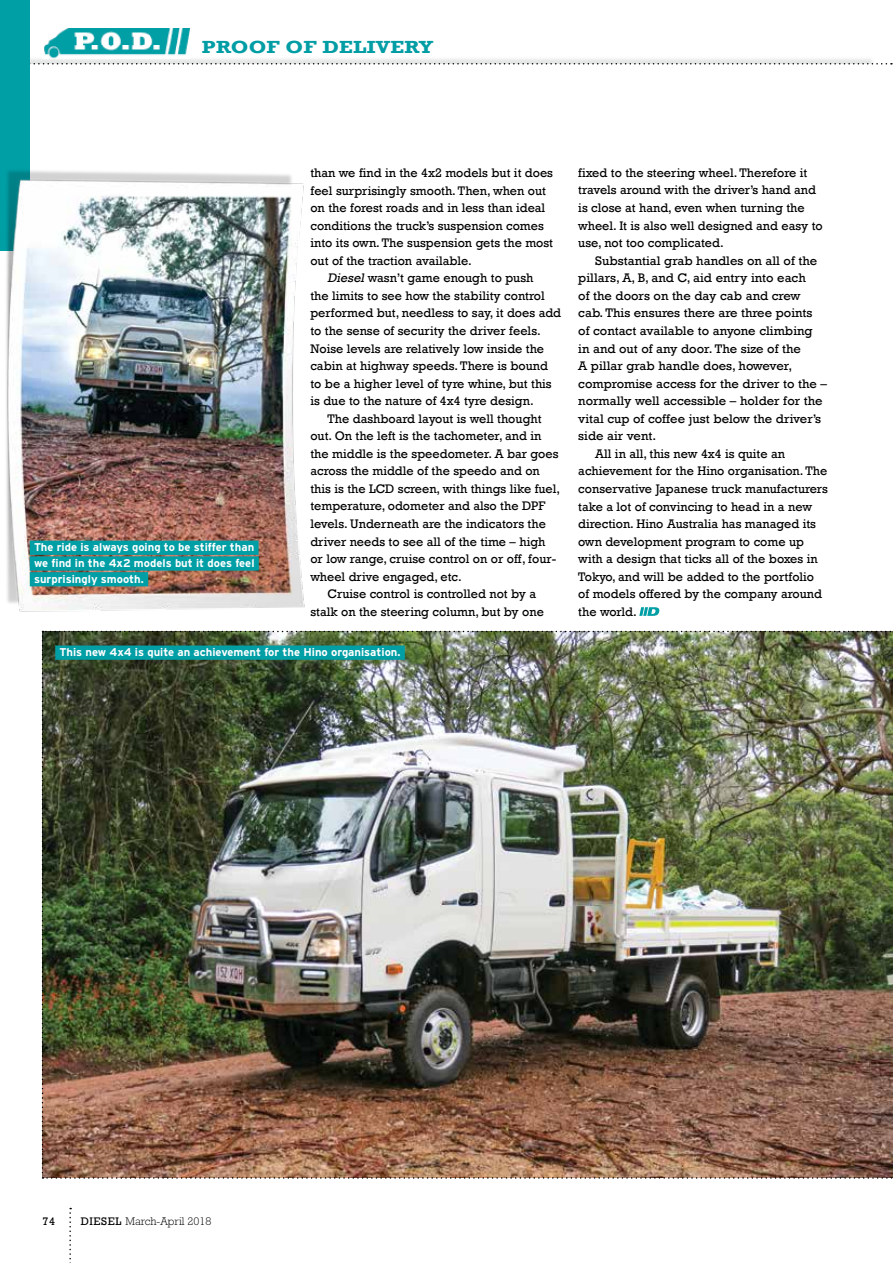
<style>
.page{position:relative;width:893px;height:1263px;background:#fff}
.page>*{position:absolute;margin:0;border:0;box-sizing:border-box;transform-origin:0 0}
.t1{font:700 18px "Rockwell";letter-spacing:.01em;color:#009da5;scale:1.15 1}
.t2{font:12.75px/17.5px "Rockwell";color:#000}
.t3{font:700 11.25px/15.8px "Interstate";color:#fff;text-align:justify}
.t4{font:300 11.25px "Rockwell";color:#000}
.t5{font:11.25px "Rockwell";color:#000}
.s1{font-style:italic}
.s2{font-weight:400}
</style>
<div class="page">
<svg style="left:69px;top:1208px;width:2px;height:55px"></svg>
<div style="left:0;top:56px;width:875px;height:18px;background:#191e1f;opacity:.12"></div>
<div style="left:0;top:64px;width:876px;height:10px;background:#fff"></div>
<svg style="left:30px;top:63px;width:862px;height:2px"></svg>
<div style="left:0;top:0;width:30px;height:251px;background:#009ea5"></div>
<img style="left:43px;top:28px;width:147px;height:30px">
<svg style="left:639px;top:607px;width:20px;height:9px"></svg>
<img style="left:6px;top:170px;width:299px;height:442px">
<img style="left:42px;top:631px;width:851px;height:548px">
<div style="left:30px;top:541px;width:229px;height:14px;background:#009ea5"></div>
<div style="left:30px;top:556px;width:229px;height:15px;background:#009ea5"></div>
<div style="left:30px;top:572px;width:118px;height:14px;background:#009ea5"></div>
<div style="left:55px;top:645px;width:350px;height:15px;background:#009ea5"></div>
<h1 class="t1" style="left:202px;top:36px;width:203px">PROOF OF DELIVERY</h1>
<p class="t3" style="left:34px;top:539px;width:222px">The ride is always going to be stiffer than we find in the 4x2 models but it does feel surprisingly smooth.</p>
<p class="t2" style="left:310px;top:164px;width:244px">than we find in the 4x2 models but it does</p>
<p class="t2" style="left:310px;top:182px;width:237px">feel surprisingly smooth. Then, when out</p>
<p class="t2" style="left:310px;top:199px;width:236px">on the forest roads and in less than ideal</p>
<p class="t2" style="left:310px;top:217px;width:235px">conditions the truck’s suspension comes</p>
<p class="t2" style="left:310px;top:234px;width:244px">into its own. The suspension gets the most</p>
<p class="t2" style="left:310px;top:252px;width:163px">out of the traction available.</p>
<p class="t2" style="left:327px;top:269px;width:207px"><span class="s1">Diesel</span> wasn’t game enough to push</p>
<p class="t2" style="left:310px;top:287px;width:236px">the limits to see how the stability control</p>
<p class="t2" style="left:310px;top:305px;width:252px">performed but, needless to say, it does add</p>
<p class="t2" style="left:310px;top:322px;width:232px">to the sense of security the driver feels.</p>
<p class="t2" style="left:310px;top:340px;width:235px">Noise levels are relatively low inside the</p>
<p class="t2" style="left:310px;top:357px;width:239px">cabin at highway speeds. There is bound</p>
<p class="t2" style="left:310px;top:375px;width:243px">to be a higher level of tyre whine, but this</p>
<p class="t2" style="left:310px;top:392px;width:225px">is due to the nature of 4x4 tyre design.</p>
<p class="t2" style="left:327px;top:410px;width:216px">The dashboard layout is well thought</p>
<p class="t2" style="left:310px;top:427px;width:233px">out. On the left is the tachometer, and in</p>
<p class="t2" style="left:310px;top:445px;width:250px">the middle is the speedometer. A bar goes</p>
<p class="t2" style="left:310px;top:462px;width:231px">across the middle of the speedo and on</p>
<p class="t2" style="left:310px;top:480px;width:251px">this is the LCD screen, with things like fuel,</p>
<p class="t2" style="left:310px;top:498px;width:237px">temperature, odometer and also the DPF</p>
<p class="t2" style="left:310px;top:515px;width:237px">levels. Underneath are the indicators the</p>
<p class="t2" style="left:310px;top:533px;width:237px">driver needs to see all of the time – high</p>
<p class="t2" style="left:310px;top:550px;width:247px">or low range, cruise control on or off, four-</p>
<p class="t2" style="left:310px;top:568px;width:153px">wheel drive engaged, etc.</p>
<p class="t2" style="left:327px;top:585px;width:210px">Cruise control is controlled not by a</p>
<p class="t2" style="left:310px;top:603px;width:235px">stalk on the steering column, but by one</p>
<p class="t3" style="left:60px;top:644px;width:343px">This new 4x4 is quite an achievement for the Hino organisation.</p>
<p class="t2" style="left:578px;top:164px;width:246px">fixed to the steering wheel. Therefore it travels around with the driver’s hand and is close at hand, even when turning the wheel. It is also well designed and easy to use, not too complicated.</p>
<p class="t2" style="left:595px;top:252px;width:223px">Substantial grab handles on all of the</p>
<p class="t2" style="left:578px;top:269px;width:229px">pillars, A, B, and C, aid entry into each</p>
<p class="t2" style="left:578px;top:287px;width:224px">of the doors on the day cab and crew</p>
<p class="t2" style="left:578px;top:305px;width:236px">cab. This ensures there are three points</p>
<p class="t2" style="left:578px;top:322px;width:236px">of contact available to anyone climbing</p>
<p class="t2" style="left:578px;top:340px;width:224px">in and out of any door. The size of the</p>
<p class="t2" style="left:578px;top:357px;width:215px">A pillar grab handle does, however,</p>
<p class="t2" style="left:578px;top:375px;width:250px">compromise access for the driver to the –</p>
<p class="t2" style="left:578px;top:392px;width:246px">normally well accessible – holder for the</p>
<p class="t2" style="left:578px;top:410px;width:244px">vital cup of coffee just below the driver’s</p>
<p class="t2" style="left:578px;top:427px;width:79px">side air vent.</p>
<p class="t2" style="left:595px;top:445px;width:191px">All in all, this new 4x4 is quite an</p>
<p class="t2" style="left:578px;top:463px;width:251px">achievement for the Hino organisation. The</p>
<p class="t2" style="left:578px;top:480px;width:251px">conservative Japanese truck manufacturers</p>
<p class="t2" style="left:578px;top:498px;width:235px">take a lot of convincing to head in a new</p>
<p class="t2" style="left:578px;top:515px;width:239px">direction. Hino Australia has managed its</p>
<p class="t2" style="left:578px;top:533px;width:227px">own development program to come up</p>
<p class="t2" style="left:578px;top:550px;width:241px">with a design that ticks all of the boxes in</p>
<p class="t2" style="left:578px;top:568px;width:237px">Tokyo, and will be added to the portfolio</p>
<p class="t2" style="left:578px;top:585px;width:245px">of models offered by the company around</p>
<p class="t2" style="left:578px;top:603px;width:60px">the world.</p>
<p class="t5" style="left:43px;top:1214px;width:14px">74</p>
<p class="t4" style="left:81px;top:1215px;width:132px"><span class="s2">DIESEL</span> March-April 2018</p>
</div>
